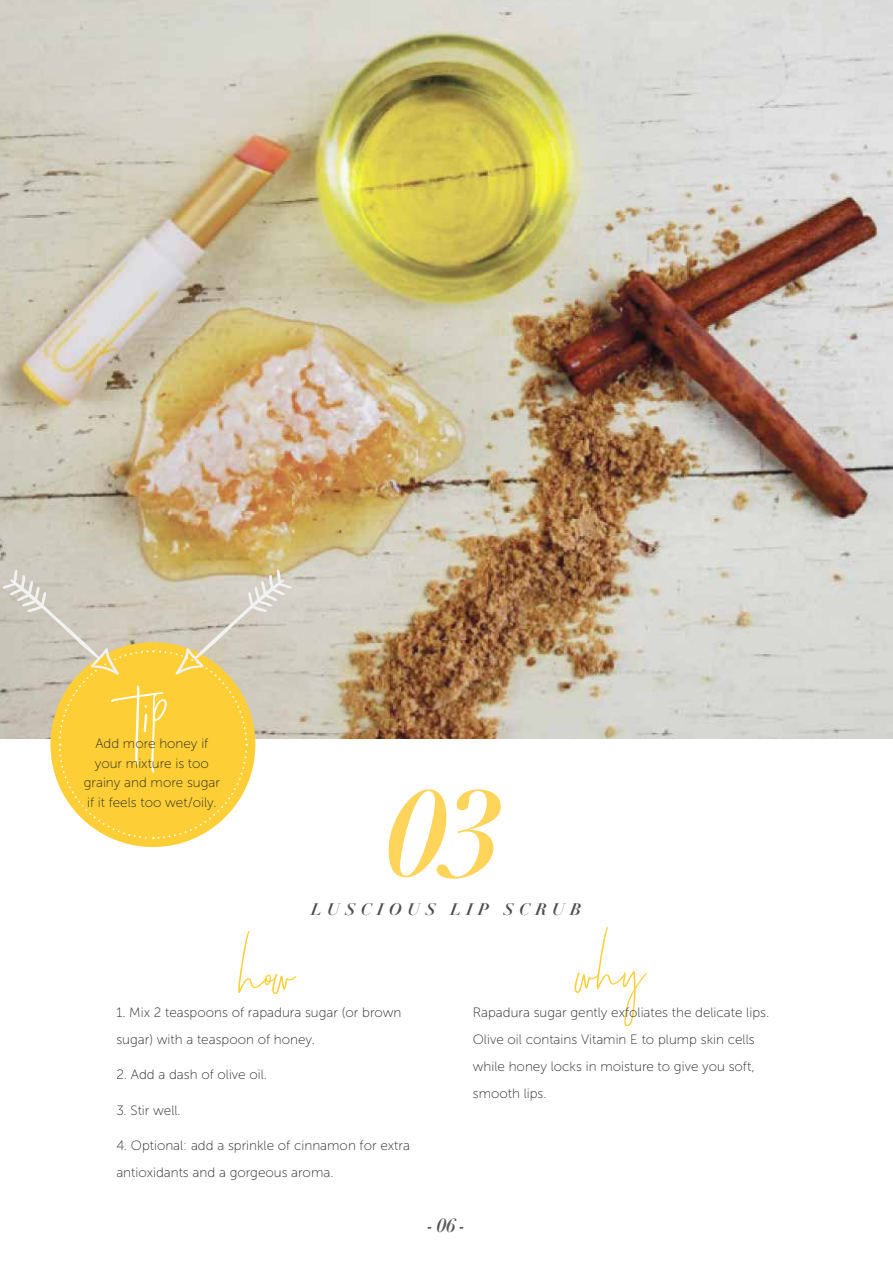
<style>
.page{position:relative;width:893px;height:1263px;background:#fff}
.page>*{position:absolute;margin:0;border:0;box-sizing:border-box;transform-origin:0 0}
.t1{font:italic 700 122.55px "Didot LT Std";color:#fed45b}
.t2{font:italic 700 19.5px "Didot LT Std";color:#58595b}
.t3{font:italic 700 16.5px "Didot LT Std";letter-spacing:.325em;color:#4d4d4f}
.t4{font:13.5px/27px "Museo Sans 100";color:#292829}
</style>
<div class="page">
<img style="left:0;top:0;width:893px;height:739px">
<svg style="left:2px;top:569px;width:290px;height:271px"></svg>
<p class="t4" style="left:95px;top:730px;width:115px">Add more honey if</p>
<p class="t4" style="left:84px;top:753px;width:138px;line-height:19.5px;text-align:center">your mixture is too grainy and more sugar if it feels too wet/oily.</p>
<h1 class="t1" style="left:386px;top:757px;width:122px">03</h1>
<p class="t3" style="left:312px;top:899px;width:271px">LUSCIOUS LIP SCRUB</p>
<p class="t4" style="left:116px;top:999px;width:287px">1. Mix 2 teaspoons of rapadura sugar (or brown sugar) with a teaspoon of honey.</p>
<p class="t4" style="left:116px;top:1061px;width:152px">2. Add a dash of olive oil.</p>
<p class="t4" style="left:116px;top:1097px;width:66px">3. Stir well.</p>
<p class="t4" style="left:116px;top:1132px;width:295px">4. Optional: add a sprinkle of cinnamon for extra antioxidants and a gorgeous aroma.</p>
<p class="t4" style="left:473px;top:999px;width:298px">Rapadura sugar gently exfoliates the delicate lips.<br>Olive oil contains Vitamin E to plump skin cells while honey locks in moisture to give you soft, smooth lips.</p>
<h2 class="t2" style="left:427px;top:1213px;width:41px">- 06 -</h2>
</div>
